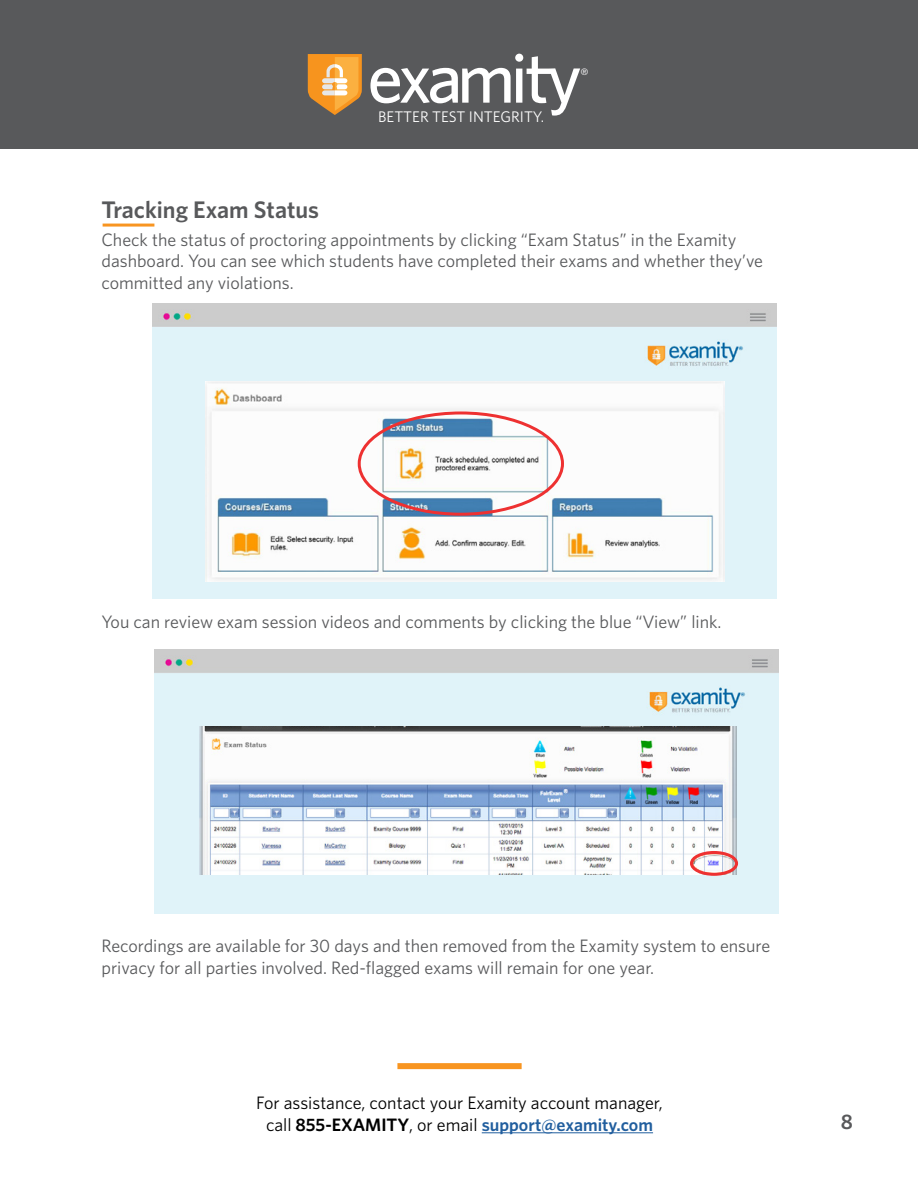
<style>
.page{position:relative;width:918px;height:1188px;background:#fff}
.page>*{position:absolute;margin:0;border:0;box-sizing:border-box;transform-origin:0 0}
.t1{font:600 24px "Whitney";color:#58595b}
.t2{font:600 21px "Whitney";color:#58595b}
.t3{font:18px/21.6px "Whitney";color:#58595b}
.t4{font:18px/21.6px "Whitney";color:#000;text-align:center}
.t5{font:15.45px "Whitney";color:#fff}
.t6{font:300 9.3px "Frutiger";color:#f1f1f2}
.s1{font-weight:600}
.s2{font-weight:600;color:#215e9e}
</style>
<div class="page">
<div style="left:0;top:0;width:918px;height:148px;background:#58595b"></div>
<div style="left:397px;top:1063px;width:125px;height:6px;background:#f89521"></div>
<svg style="left:308px;top:54px;width:272px;height:62px"></svg>
<hr style="left:482px;top:1132px;width:171px;height:1px;background:#215e9e">
<img style="left:154px;top:650px;width:624px;height:264px">
<img style="left:153px;top:303px;width:624px;height:295px">
<hr style="left:103px;top:224px;width:51px;height:3px;background:#f89521">
<img style="left:200px;top:726px;width:537px;height:149px">
<img style="left:205px;top:382px;width:520px;height:200px">
<div style="left:358px;top:411px;width:206px;height:105px;border:3px solid #ee3131;border-radius:50%"></div>
<div style="left:690px;top:851px;width:48px;height:25px;border:3px solid #ee3131;border-radius:50%"></div>
<p class="t5" style="left:378px;top:107px;width:168px">BETTER TEST INTEGRITY.</p>
<p class="t6" style="left:581px;top:66px;width:9px">®</p>
<h1 class="t1" style="left:101px;top:194px;width:219px">Tracking Exam Status</h1>
<p class="t3" style="left:101px;top:228px;width:663px">Check the status of proctoring appointments by clicking “Exam Status” in the Examity dashboard. You can see which students have completed their exams and whether they’ve committed any violations.</p>
<p class="t3" style="left:101px;top:611px;width:622px">You can review exam session videos and comments by clicking the blue “View” link.</p>
<p class="t3" style="left:101px;top:935px;width:670px">Recordings are available for 30 days and then removed from the Examity system to ensure privacy for all parties involved. Red-flagged exams will remain for one year.</p>
<p class="t4" style="left:256px;top:1092px;width:408px">For assistance, contact your Examity account manager, call <span class="s1">855-EXAMITY</span>, or email <span class="s2">support@examity.com</span></p>
<p class="t2" style="left:841px;top:1108px;width:14px">8</p>
</div>
